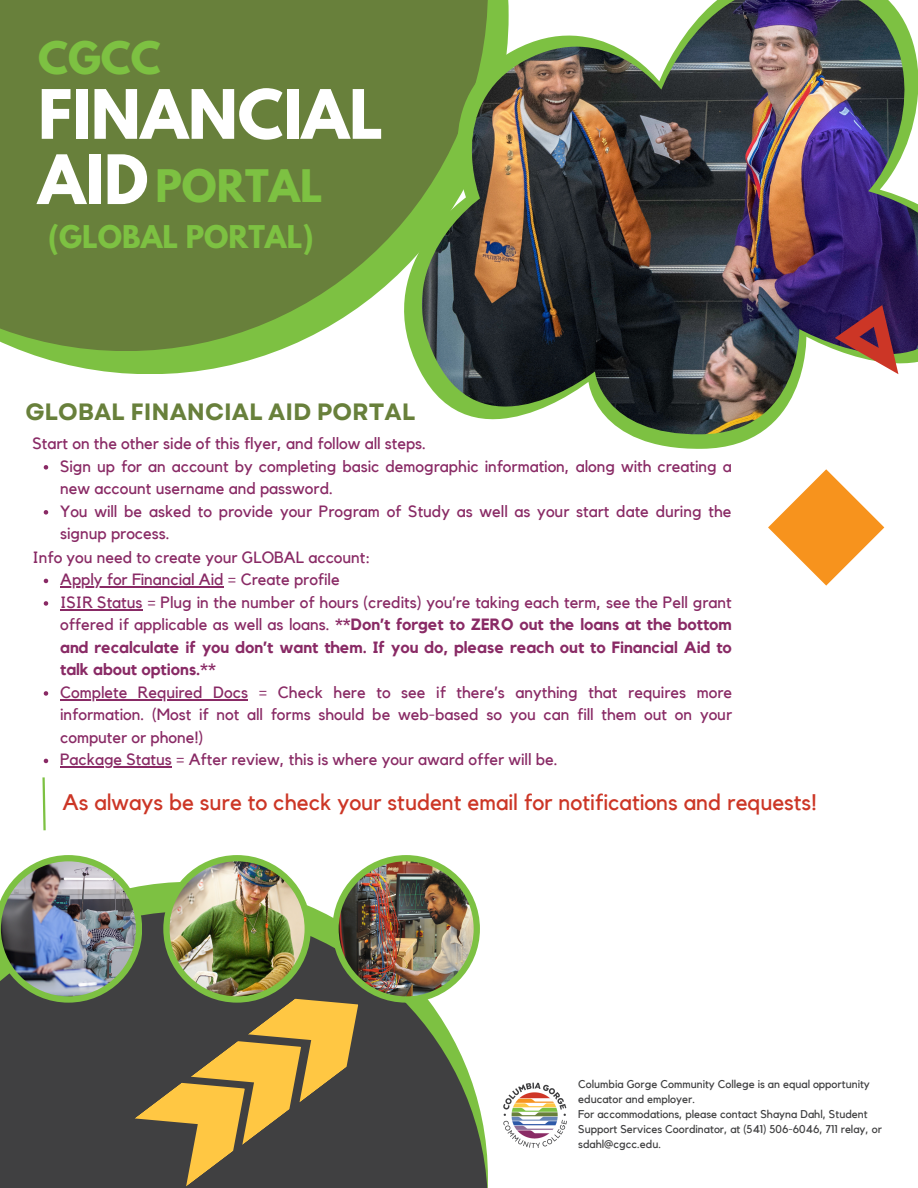
<style>
.page{position:relative;width:918px;height:1188px;background:#fff}
.page>*{position:absolute;margin:0;border:0;box-sizing:border-box;transform-origin:0 0}
.t1{font:700 60.3px "League Spartan";color:#fff}
.t2{font:700 39.75px "League Spartan";color:#7dc142}
.t3{font:700 27.75px "League Spartan";color:#7dc142}
.t4{font:700 23.55px "Garet";color:#68803b}
.t5{font:22.5px "Kollektif";color:#cc3626}
.t6{font:16.35px/22.5px "Kollektif";color:#892a65}
.t7{font:700 16.35px/22.5px "Kollektif";color:#892a65;text-align:justify}
.t8{font:11.25px/15px "Kollektif";color:#404041}
.s1{font-weight:400}
</style>
<div class="page">
<svg style="left:23px;top:351px;width:254px;height:23px;fill:#7dc142"></svg>
<div style="left:0;top:0;width:488px;height:351px;background:#68803b"></div>
<svg style="left:404px;top:198px;width:354px;height:251px"></svg>
<img style="left:422px;top:0;width:496px;height:434px">
<svg style="left:0;top:912px;width:488px;height:276px;fill:#404041"></svg>
<div style="left:332px;top:855px;width:148px;height:148px;background:#7dc142;border-radius:50%"></div>
<img style="left:339px;top:861px;width:135px;height:135px;border-radius:50%">
<svg style="left:42px;top:777px;width:4px;height:54px"></svg>
<svg style="left:768px;top:469px;width:116px;height:117px"></svg>
<svg style="left:835px;top:305px;width:63px;height:69px"></svg>
<svg style="left:0;top:855px;width:358px;height:332px"></svg>
<div style="left:163px;top:855px;width:148px;height:148px;background:#7dc142;border-radius:50%"></div>
<img style="left:170px;top:861px;width:135px;height:135px;border-radius:50%">
<img style="left:503px;top:1082px;width:64px;height:66px">
<svg style="left:44px;top:465px;width:4px;height:5px"></svg>
<svg style="left:44px;top:510px;width:4px;height:5px"></svg>
<svg style="left:44px;top:579px;width:4px;height:4px"></svg>
<hr style="left:60px;top:587px;width:164px;height:1px;background:#892a65">
<svg style="left:44px;top:601px;width:4px;height:5px"></svg>
<hr style="left:60px;top:609px;width:83px;height:1px;background:#892a65">
<svg style="left:44px;top:691px;width:4px;height:5px"></svg>
<hr style="left:60px;top:699px;width:188px;height:1px;background:#892a65">
<svg style="left:44px;top:759px;width:4px;height:4px"></svg>
<hr style="left:60px;top:767px;width:112px;height:1px;background:#892a65">
<p class="t2" style="left:38px;top:39px;width:124px">CGCC</p>
<p class="t1" style="left:38px;top:85px;width:347px">FINANCIAL</p>
<p class="t1" style="left:38px;top:150px;width:112px">AID</p>
<p class="t2" style="left:155px;top:167px;width:169px">PORTAL</p>
<p class="t3" style="left:48px;top:223px;width:267px">(GLOBAL PORTAL)</p>
<p class="t4" style="left:25px;top:395px;width:391px">GLOBAL FINANCIAL AID PORTAL</p>
<p class="t6" style="left:32px;top:433px;width:395px">Start on the other side of this flyer, and follow all steps.</p>
<p class="t6" style="left:60px;top:456px;width:673px">Sign up for an account by completing basic demographic information, along with creating a new account username and password.</p>
<p class="t6" style="left:60px;top:501px;width:673px">You will be asked to provide your Program of Study as well as your start date during the signup process.</p>
<p class="t6" style="left:60px;top:569px;width:281px">Apply for Financial Aid = Create profile</p>
<p class="t7" style="left:60px;top:592px;width:673px"><span class="s1">ISIR Status = Plug in the number of hours (credits) you’re taking each term, see the Pell grant offered if applicable as well as loans.</span> **Don’t forget to ZERO out the loans at the bottom and recalculate if you don’t want them. If you do, please reach out to Financial Aid to talk about options.**</p>
<p class="t6" style="left:60px;top:682px;width:674px;text-align:justify">Complete Required Docs = Check here to see if there’s anything that requires more information. (Most if not all forms should be web-based so you can fill them out on your computer or phone!)</p>
<p class="t6" style="left:60px;top:749px;width:499px">Package Status = After review, this is where your award offer will be.</p>
<p class="t6" style="left:32px;top:547px;width:340px">Info you need to create your GLOBAL account:</p>
<p class="t5" style="left:62px;top:792px;width:756px">As always be sure to check your student email for notifications and requests!</p>
<p class="t8" style="left:578px;top:1077px;width:293px">Columbia Gorge Community College is an equal opportunity educator and employer.</p>
<p class="t8" style="left:578px;top:1107px;width:305px">For accommodations, please contact Shayna Dahl, Student<br>Support Services Coordinator, at (541) 506-6046, 711 relay, or sdahl@cgcc.edu.</p>
</div>
